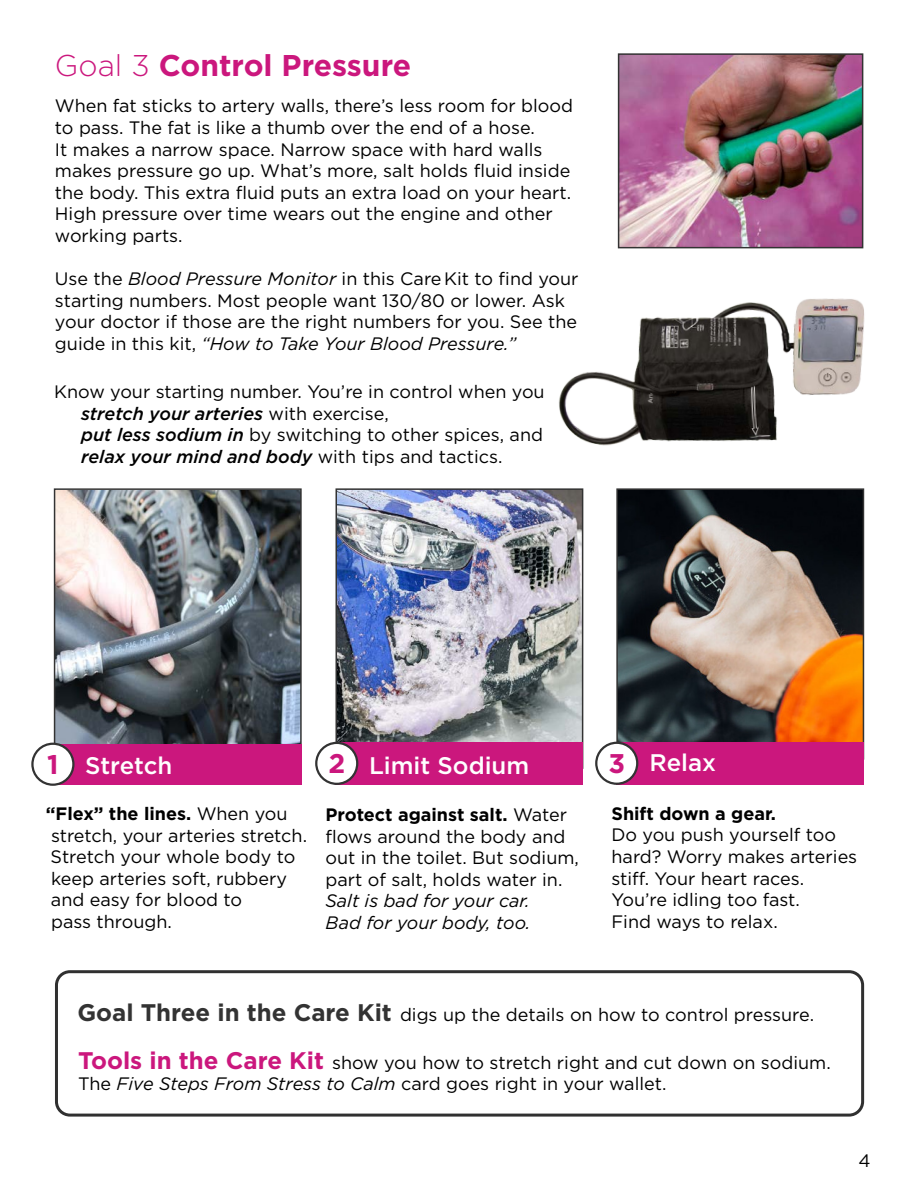
<style>
.page{position:relative;width:918px;height:1188px;background:#fff}
.page>*{position:absolute;margin:0;border:0;box-sizing:border-box;transform-origin:0 0}
.t1{font:700 30px "Gotham";color:#cb177d}
.t2{font:700 27px "Gotham";color:#cb177d}
.t3{font:500 24px "Gotham";color:#fff}
.t4{font:18px/21.6px "Gotham";color:#000}
.t5{font:italic 500 18px "Gotham";color:#000}
.t6{font:italic 18px/21.6px "Gotham";color:#000}
.t7{font:700 18px "Gotham";color:#000}
.s1{font-weight:300}
.s2{font-style:italic}
.s3{font-weight:400;font-style:normal}
.s4{font-weight:500;font-style:italic}
.s5{font-weight:700}
.s6{font-weight:700;font-size:24px;color:#333}
.s7{font-weight:700;font-size:24px;color:#cb177d}
</style>
<div class="page">
<div style="left:55px;top:970px;width:809px;height:147px;border:3px solid #303030;border-radius:14px"></div>
<img style="left:559px;top:298px;width:306px;height:148px">
<img style="left:621px;top:56px;width:239px;height:189px">
<div style="left:618px;top:53px;width:245px;height:195px;border:2px solid #333"></div>
<img style="left:619px;top:491px;width:242px;height:251px">
<div style="left:616px;top:488px;width:248px;height:272px;border:2px solid #333"></div>
<div style="left:616px;top:742px;width:248px;height:42px;background:#cb177d"></div>
<img style="left:339px;top:491px;width:241px;height:251px">
<div style="left:336px;top:488px;width:247px;height:281px;border:2px solid #333"></div>
<div style="left:336px;top:742px;width:247px;height:42px;background:#cb177d"></div>
<div style="left:316px;top:743px;width:41px;height:41px;background:#fff;border-radius:50%"></div>
<div style="left:315px;top:742px;width:43px;height:43px;border:2px solid #333;border-radius:50%"></div>
<div style="left:596px;top:743px;width:41px;height:41px;background:#fff;border-radius:50%"></div>
<div style="left:595px;top:742px;width:43px;height:43px;border:2px solid #333;border-radius:50%"></div>
<img style="left:57px;top:491px;width:242px;height:253px">
<div style="left:54px;top:488px;width:248px;height:269px;border:2px solid #333"></div>
<div style="left:54px;top:744px;width:248px;height:40px;background:#cb177d"></div>
<div style="left:32px;top:744px;width:41px;height:41px;background:#fff;border-radius:50%"></div>
<div style="left:31px;top:743px;width:44px;height:43px;border:2px solid #333;border-radius:50%"></div>
<p class="t1" style="left:55px;top:45px;width:358px"><span class="s1">Goal 3</span> Control Pressure</p>
<p class="t4" style="left:55px;top:95px;width:520px">When fat sticks to artery walls, there’s less room for blood to pass. The fat is like a thumb over the end of a hose.<br>It makes a narrow space. Narrow space with hard walls makes pressure go up. What’s more, salt holds fluid inside the body. This extra fluid puts an extra load on your heart.<br>High pressure over time wears out the engine and other working parts.</p>
<p class="t4" style="left:55px;top:268px;width:525px">Use the <span class="s2">Blood Pressure Monitor</span> in this Care Kit to find your starting numbers. Most people want 130/80 or lower. Ask your doctor if those are the right numbers for you. See the guide in this kit, <span class="s2">“How to Take Your Blood Pressure.”</span></p>
<p class="t4" style="left:54px;top:381px;width:492px">Know your starting number. You’re in control when you</p>
<p class="t5" style="left:81px;top:402px;width:309px">stretch your arteries <span class="s3">with exercise,</span></p>
<p class="t4" style="left:81px;top:424px;width:463px"><span class="s4">put less sodium in</span> by switching to other spices, and</p>
<p class="t5" style="left:81px;top:445px;width:423px">relax your mind and body <span class="s3">with tips and tactics.</span></p>
<p class="t2" style="left:47px;top:747px;width:13px">1</p>
<p class="t3" style="left:85px;top:750px;width:89px">Stretch</p>
<p class="t2" style="left:328px;top:746px;width:18px">2</p>
<p class="t3" style="left:369px;top:749px;width:162px">Limit Sodium</p>
<p class="t2" style="left:608px;top:746px;width:18px">3</p>
<p class="t3" style="left:650px;top:746px;width:68px">Relax</p>
<p class="t4" style="left:46px;top:802px;width:263px"><span class="s5">“Flex” the lines.</span> When you stretch, your arteries stretch.<br>Stretch your whole body to keep arteries soft, rubbery and easy for blood to</p>
<p class="t4" style="left:51px;top:910px;width:122px">pass through.</p>
<p class="t4" style="left:325px;top:803px;width:255px"><span class="s5">Protect against salt.</span> Water flows around the body and out in the toilet. But sodium, part of salt, holds water in.</p>
<p class="t6" style="left:325px;top:890px;width:206px">Salt is bad for your car.<br>Bad for your body, too.</p>
<p class="t7" style="left:611px;top:801px;width:166px">Shift down a gear.</p>
<p class="t4" style="left:611px;top:824px;width:247px">Do you push yourself too hard? Worry makes arteries stiff. Your heart races.<br>You’re idling too fast.</p>
<p class="t4" style="left:611px;top:910px;width:168px">Find ways to relax.</p>
<p class="t4" style="left:77px;top:1004px;width:738px"><span class="s6">Goal Three in the Care Kit</span> digs up the details on how to control pressure.</p>
<p class="t4" style="left:78px;top:1051px;width:754px"><span class="s7">Tools in the Care Kit</span> show you how to stretch right and cut down on sodium.<br>The <span class="s2">Five Steps From Stress to Calm</span> card goes right in your wallet.</p>
<p class="t4" style="left:859px;top:1149px;width:14px">4</p>
</div>
